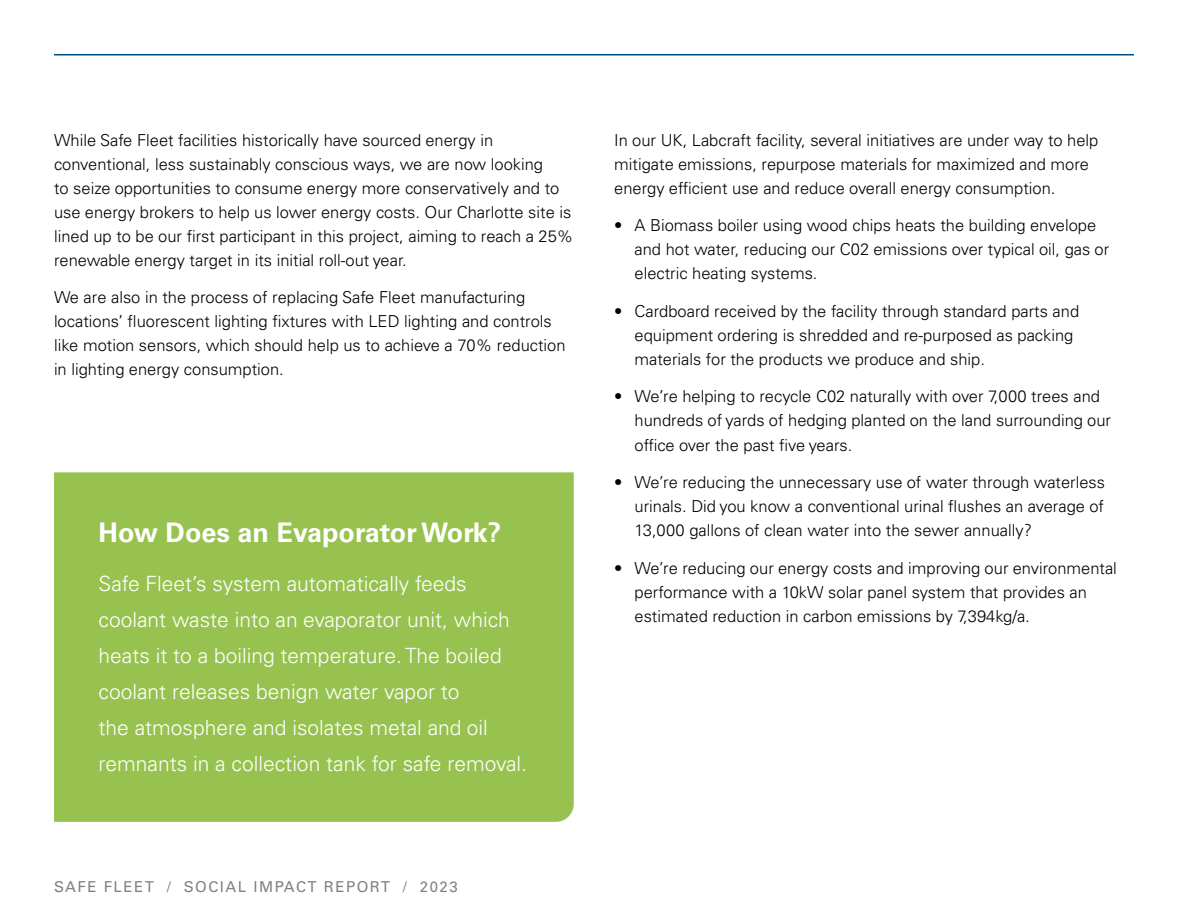
<style>
.page{position:relative;width:1188px;height:918px;background:#fff}
.page>*{position:absolute;margin:0;border:0;box-sizing:border-box;transform-origin:0 0}
.t1{font:700 27px "Univers LT Pro 65";color:#fff}
.t2{font:300 21px/36px "Univers LT Pro 45";color:#fff}
.t3{font:300 16.5px/24px "Univers LT Pro 45";color:#000}
.t4{font:15px "Univers LT Pro 55 Roman";letter-spacing:.1em;color:#000}
</style>
<div class="page">
<div style="left:54px;top:472px;width:520px;height:350px;background:#97c250"></div>
<hr style="left:54px;top:54px;width:1080px;height:2px;background:#004c85">
<p class="t3" style="left:54px;top:128px;width:521px">While Safe Fleet facilities historically have sourced energy in conventional, less sustainably conscious ways, we are now looking<br>to seize opportunities to consume energy more conservatively and to use energy brokers to help us lower energy costs. Our Charlotte site is lined up to be our first participant in this project, aiming to reach a 25% renewable energy target in its initial roll-out year.</p>
<p class="t3" style="left:54px;top:285px;width:513px">We are also in the process of replacing Safe Fleet manufacturing locations’ fluorescent lighting fixtures with LED lighting and controls like motion sensors, which should help us to achieve a 70% reduction in lighting energy consumption.</p>
<h1 class="t1" style="left:99px;top:513px;width:404px">How Does an Evaporator Work?</h1>
<p class="t2" style="left:99px;top:565px;width:430px">Safe Fleet’s system automatically feeds coolant waste into an evaporator unit, which heats it to a boiling temperature. The boiled coolant releases benign water vapor to<br>the atmosphere and isolates metal and oil remnants in a collection tank for safe removal.</p>
<p class="t3" style="left:614px;top:128px;width:486px">In our UK, Labcraft facility, several initiatives are under way to help mitigate emissions, repurpose materials for maximized and more energy efficient use and reduce overall energy consumption.</p>
<p class="t3" style="left:635px;top:213px;width:476px;text-indent:-20px">• A Biomass boiler using wood chips heats the building envelope and hot water, reducing our C02 emissions over typical oil, gas or electric heating systems.</p>
<p class="t3" style="left:635px;top:299px;width:446px;text-indent:-20px">• Cardboard received by the facility through standard parts and equipment ordering is shredded and re-purposed as packing materials for the products we produce and ship.</p>
<p class="t3" style="left:635px;top:384px;width:478px;text-indent:-20px">• We’re helping to recycle C02 naturally with over 7,000 trees and hundreds of yards of hedging planted on the land surrounding our office over the past five years.</p>
<p class="t3" style="left:635px;top:470px;width:472px;text-align:justify;text-indent:-20px">• We’re reducing the unnecessary use of water through waterless urinals. Did you know a conventional urinal flushes an average of 13,000 gallons of clean water into the sewer annually?</p>
<p class="t3" style="left:635px;top:555px;width:484px;text-indent:-20px">• We’re reducing our energy costs and improving our environmental performance with a 10kW solar panel system that provides an estimated reduction in carbon emissions by 7,394kg/a.</p>
<p class="t4" style="left:54px;top:877px;width:405px">SAFE FLEET / SOCIAL IMPACT REPORT / 2023</p>
</div>
